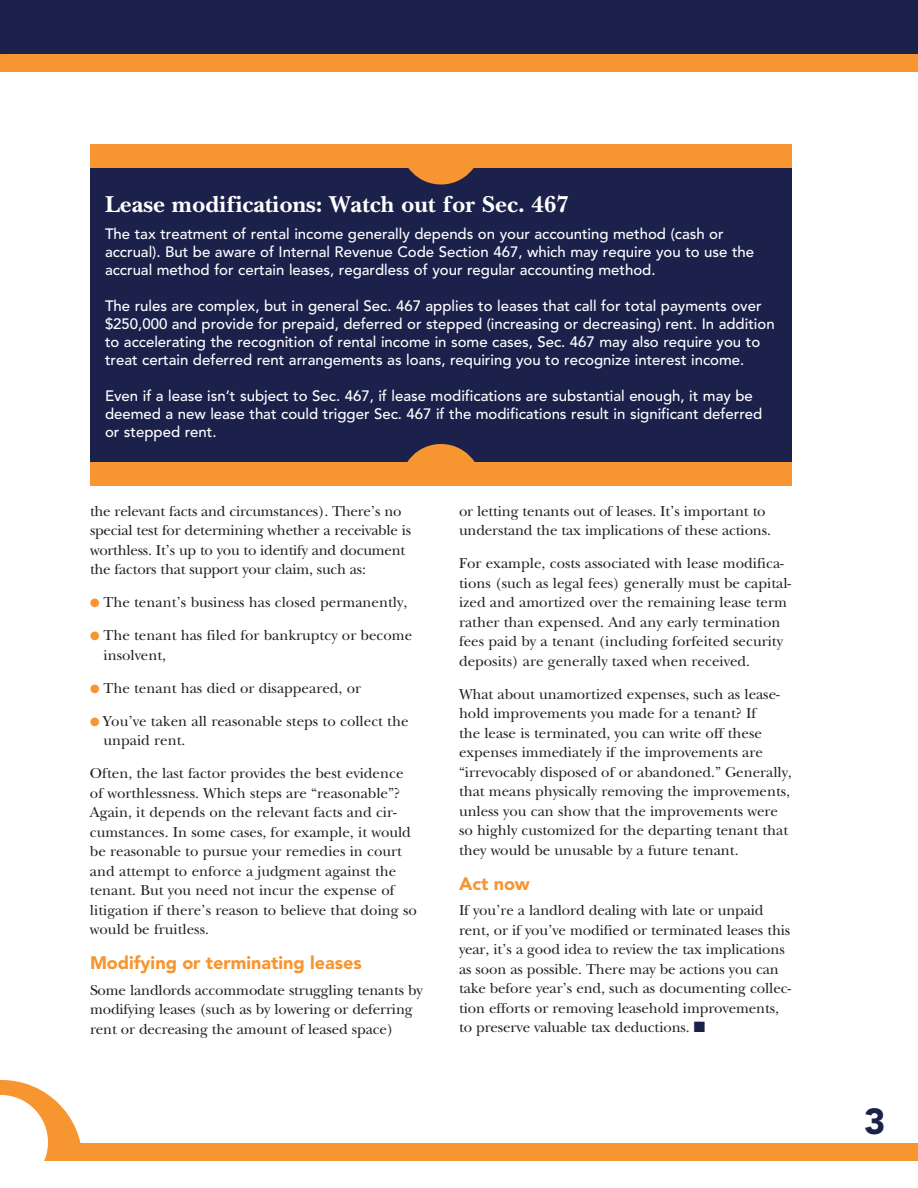
<style>
.page{position:relative;width:918px;height:1188px;background:#fff}
.page>*{position:absolute;margin:0;border:0;box-sizing:border-box;transform-origin:0 0}
.t1{font:900 36px "Avenir LT Std";color:#1c214c}
.t2{font:700 24px "New Baskerville Std";color:#fff}
.t3{font:900 18px "Avenir LT Std";color:#f79530}
.t4{font:15px/19.5px "New Baskerville Std";color:#231f20}
.t5{font:500 15px/18px "Avenir LT Std";color:#fff}
.s1{color:#f79530}
.s2{color:#1c214c}
</style>
<div class="page">
<div style="left:0;top:0;width:918px;height:54px;background:#1c214c"></div>
<div style="left:0;top:54px;width:918px;height:18px;background:#f79530"></div>
<div style="left:0;top:1143px;width:918px;height:18px;background:#f79530"></div>
<svg style="left:0;top:1080px;width:81px;height:81px"></svg>
<div style="left:90px;top:168px;width:702px;height:297px;background:#1c214c"></div>
<div style="left:90px;top:462px;width:702px;height:24px;background:#f79530"></div>
<svg style="left:407px;top:444px;width:68px;height:18px"></svg>
<div style="left:90px;top:144px;width:702px;height:24px;background:#f79530"></div>
<svg style="left:408px;top:168px;width:66px;height:16px"></svg>
<h2 class="t2" style="left:105px;top:190px;width:466px">Lease modifications: Watch out for Sec. 467</h2>
<p class="t5" style="left:105px;top:225px;width:651px">The tax treatment of rental income generally depends on your accounting method (cash or accrual). But be aware of Internal Revenue Code Section 467, which may require you to use the accrual method for certain leases, regardless of your regular accounting method.</p>
<p class="t5" style="left:105px;top:297px;width:671px">The rules are complex, but in general Sec. 467 applies to leases that call for total payments over $250,000 and provide for prepaid, deferred or stepped (increasing or decreasing) rent. In addition to accelerating the recognition of rental income in some cases, Sec. 467 may also require you to treat certain deferred rent arrangements as loans, requiring you to recognize interest income.</p>
<p class="t5" style="left:105px;top:387px;width:659px">Even if a lease isn’t subject to Sec. 467, if lease modifications are substantial enough, it may be deemed a new lease that could trigger Sec. 467 if the modifications result in significant deferred or stepped rent.</p>
<p class="t4" style="left:90px;top:501px;width:323px">the relevant facts and circumstances). There’s no special test for determining whether a receivable is worthless. It’s up to you to identify and document the factors that support your claim, such as:</p>
<p class="t4" style="left:90px;top:593px;width:319px"><span class="s1">●</span> The tenant’s business has closed permanently,</p>
<p class="t4" style="left:103px;top:626px;width:310px;text-indent:-13px"><span class="s1">●</span> The tenant has filed for bankruptcy or become insolvent,</p>
<p class="t4" style="left:90px;top:678px;width:273px"><span class="s1">●</span> The tenant has died or disappeared, or</p>
<p class="t4" style="left:103px;top:711px;width:307px;text-indent:-13px"><span class="s1">●</span> You’ve taken all reasonable steps to collect the unpaid rent.</p>
<p class="t4" style="left:90px;top:764px;width:328px">Often, the last factor provides the best evidence of worthlessness. Which steps are “reasonable”?<br>Again, it depends on the relevant facts and cir&shy;cumstances. In some cases, for example, it would be reasonable to pursue your remedies in court and attempt to enforce a judgment against the tenant. But you need not incur the expense of litigation if there’s reason to believe that doing so would be fruitless.</p>
<p class="t3" style="left:90px;top:952px;width:273px">Modifying or terminating leases</p>
<p class="t4" style="left:90px;top:980px;width:334px">Some landlords accommodate struggling tenants by modifying leases (such as by lowering or deferring rent or decreasing the amount of leased space)</p>
<p class="t4" style="left:459px;top:501px;width:313px">or letting tenants out of leases. It’s important to understand the tax implications of these actions.</p>
<p class="t4" style="left:459px;top:554px;width:334px">For example, costs associated with lease modifica&shy;tions (such as legal fees) generally must be capital&shy;ized and amortized over the remaining lease term rather than expensed. And any early termination fees paid by a tenant (including forfeited security deposits) are generally taxed when received.</p>
<p class="t4" style="left:459px;top:684px;width:334px">What about unamortized expenses, such as lease&shy;hold improvements you made for a tenant? If<br>the lease is terminated, you can write off these expenses immediately if the improvements are “irrevocably disposed of or abandoned.” Generally, that means physically removing the improvements, unless you can show that the improvements were so highly customized for the departing tenant that they would be unusable by a future tenant.</p>
<p class="t3" style="left:459px;top:873px;width:72px">Act now</p>
<p class="t4" style="left:459px;top:901px;width:334px">If you’re a landlord dealing with late or unpaid rent, or if you’ve modified or terminated leases this year, it’s a good idea to review the tax implications as soon as possible. There may be actions you can take before year’s end, such as documenting collec&shy;tion efforts or removing leasehold improvements, to preserve valuable tax deductions. <span class="s2">■</span></p>
<h1 class="t1" style="left:864px;top:1100px;width:23px">3</h1>
</div>
